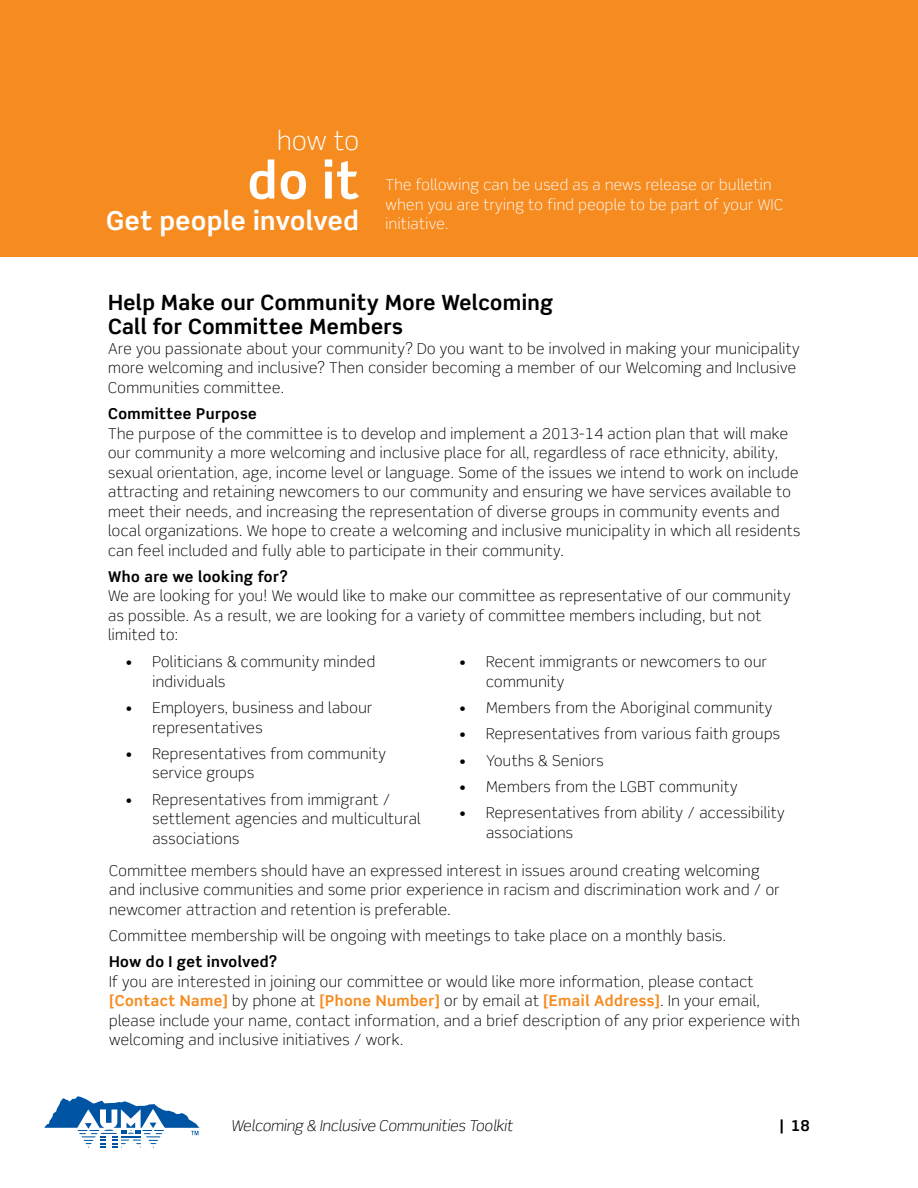
<style>
.page{position:relative;width:918px;height:1188px;background:#fff}
.page>*{position:absolute;margin:0;border:0;box-sizing:border-box;transform-origin:0 0}
.Copy{font:700 50.25px "Scene Std";color:#fff}
.Copy-2{font:700 26.1px "Scene Std";letter-spacing:.02em;color:#fff}
.Copy-3{font:300 26.1px "Scene Std";color:#fff}
.Header_-_Small{font:700 21px/24px "Scene Std";letter-spacing:.02em;color:#000}
.Copy-4{font:300 15px/19.5px "Scene Std";letter-spacing:.03em;color:#000}
.Copy-5{font:300 15px/19.5px "Scene Std";letter-spacing:.03em;color:#fff}
.Header_-_Small-2{font:300 15px "Scene Std";letter-spacing:.03em;color:#000}
.t1{font:italic 300 15px "Scene Std";color:#000}
.t2{font:700 15px "Scene Std";color:#000}
.s1{font-weight:700}
.s2{font-weight:700;color:#f68b20}
</style>
<div class="page">
<svg style="left:44px;top:1096px;width:156px;height:52px"></svg>
<div style="left:0;top:1px;width:918px;height:256px;background:#f68b20"></div>
<p class="Copy-3" style="left:277px;top:125px;width:83px">how to</p>
<p class="Copy" style="left:248px;top:149px;width:113px">do it</p>
<p class="Copy-2" style="left:106px;top:204px;width:254px">Get people involved</p>
<p class="Copy-5" style="left:386px;top:175px;width:399px">The following can be used as a news release or bulletin when you are trying to find people to be part of your WIC initiative.</p>
<p class="Header_-_Small" style="left:108px;top:291px;width:447px">Help Make our Community More Welcoming<br>Call for Committee Members</p>
<p class="Header_-_Small-2" style="left:108px;top:339px;width:693px">Are you passionate about your community? Do you want to be involved in making your municipality</p>
<p class="Copy-4" style="left:108px;top:358px;width:689px">more welcoming and inclusive? Then consider becoming a member of our Welcoming and Inclusive<br>Communities committee.</p>
<p class="Copy-4" style="left:108px;top:404px;width:694px"><span class="s1">Committee Purpose<br></span>The purpose of the committee is to develop and implement a 2013-14 action plan that will make our community a more welcoming and inclusive place for all, regardless of race ethnicity, ability, sexual orientation, age, income level or language. Some of the issues we intend to work on include attracting and retaining newcomers to our community and ensuring we have services available to meet their needs, and increasing the representation of diverse groups in community events and local organizations. We hope to create a welcoming and inclusive municipality in which all residents can feel included and fully able to participate in their community.</p>
<p class="Copy-4" style="left:108px;top:567px;width:684px"><span class="s1">Who are we looking for?<br></span>We are looking for you! We would like to make our committee as representative of our community as possible. As a result, we are looking for a variety of committee members including, but not limited to:</p>
<p class="Copy-4" style="left:152px;top:652px;width:224px;text-indent:-27px">• Politicians &amp; community minded individuals</p>
<p class="Copy-4" style="left:152px;top:698px;width:221px;text-indent:-27px">• Employers, business and labour representatives</p>
<p class="Copy-4" style="left:152px;top:744px;width:235px;text-indent:-27px">• Representatives from community service groups</p>
<p class="Copy-4" style="left:152px;top:790px;width:270px;text-indent:-27px">• Representatives from immigrant / settlement agencies and multicultural associations</p>
<p class="Copy-4" style="left:486px;top:652px;width:282px;text-indent:-27px">• Recent immigrants or newcomers to our community</p>
<p class="Copy-4" style="left:459px;top:698px;width:315px">• Members from the Aboriginal community</p>
<p class="Copy-4" style="left:459px;top:724px;width:323px">• Representatives from various faith groups</p>
<p class="Copy-4" style="left:459px;top:751px;width:146px">• Youths &amp; Seniors</p>
<p class="Copy-4" style="left:459px;top:777px;width:280px">• Members from the LGBT community</p>
<p class="Copy-4" style="left:486px;top:803px;width:300px;text-indent:-27px">• Representatives from ability / accessibility associations</p>
<p class="Copy-4" style="left:109px;top:861px;width:672px">Committee members should have an expressed interest in issues around creating welcoming and inclusive communities and some prior experience in racism and discrimination work and / or newcomer attraction and retention is preferable.</p>
<p class="Copy-4" style="left:109px;top:926px;width:619px">Committee membership will be ongoing with meetings to take place on a monthly basis.</p>
<p class="Copy-4" style="left:109px;top:952px;width:692px"><span class="s1">How do I get involved?<br></span>If you are interested in joining our committee or would like more information, please contact <span class="s2">[Contact Name]</span> by phone at <span class="s2">[Phone Number]</span> or by email at <span class="s2">[Email Address]</span>. In your email, please include your name, contact information, and a brief description of any prior experience with welcoming and inclusive initiatives / work.</p>
<p class="t1" style="left:231px;top:1116px;width:283px">Welcoming &amp; Inclusive Communities Toolkit</p>
<p class="t2" style="left:779px;top:1116px;width:32px">| 18</p>
</div>
